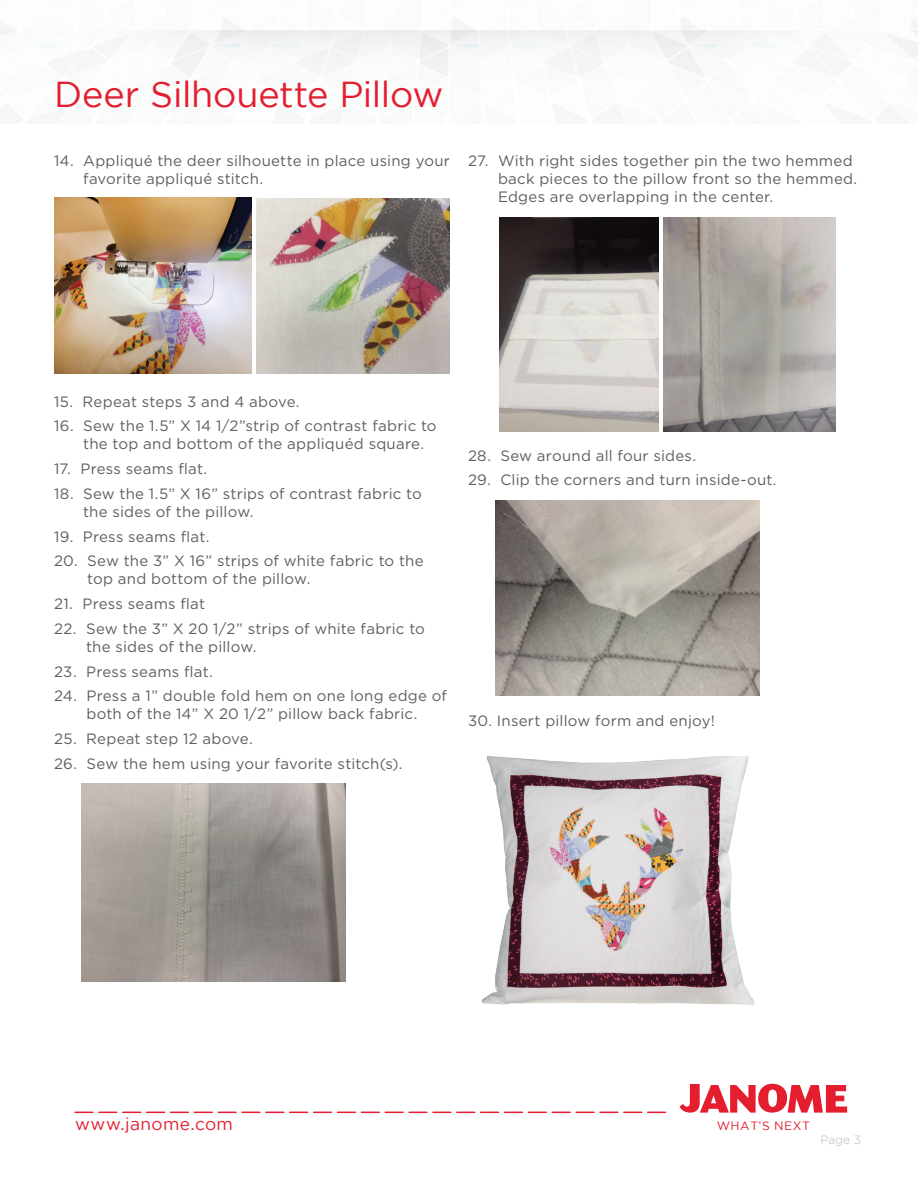
<style>
.page{position:relative;width:918px;height:1188px;background:#fff}
.page>*{position:absolute;margin:0;border:0;box-sizing:border-box;transform-origin:0 0}
.t1{font:36px "Gotham";letter-spacing:-.005em;color:#e41d2f}
.t2{font:17.25px "Gotham";letter-spacing:.025em;color:#e41d2f}
.t3{font:15px/18px "Gotham HTF";letter-spacing:.015em;color:#5f5f62}
.t4{font:12px "Gotham";letter-spacing:.045em;color:#e41d2f}
.t5{font:300 12px "Gotham HTF";color:#babbbe}
</style>
<div class="page">
<svg style="left:51px;top:30px;width:816px;height:66px"></svg>
<svg style="left:680px;top:1084px;width:167px;height:29px"></svg>
<svg style="left:75px;top:1112px;width:591px;height:1px"></svg>
<img style="left:54px;top:198px;width:198px;height:176px">
<img style="left:257px;top:198px;width:192px;height:176px">
<img style="left:81px;top:783px;width:265px;height:198px">
<img style="left:500px;top:217px;width:159px;height:214px">
<img style="left:663px;top:217px;width:173px;height:215px">
<img style="left:496px;top:501px;width:263px;height:195px">
<img style="left:482px;top:756px;width:272px;height:249px">
<h1 class="t1" style="left:54px;top:75px;width:391px">Deer Silhouette Pillow</h1>
<p class="t3" style="left:83px;top:151px;width:368px;text-indent:-29px">14. Appliqué the deer silhouette in place using your favorite appliqué stitch.</p>
<p class="t3" style="left:498px;top:151px;width:361px;text-indent:-30px">27. With right sides together pin the two hemmed back pieces to the pillow front so the hemmed.<br>Edges are overlapping in the center.</p>
<p class="t3" style="left:54px;top:392px;width:247px">15. Repeat steps 3 and 4 above.</p>
<p class="t3" style="left:83px;top:417px;width:355px;text-indent:-29px">16. Sew the 1.5” X 14 1/2”strip of contrast fabric to the top and bottom of the appliquéd square.</p>
<p class="t3" style="left:54px;top:460px;width:155px">17. Press seams flat.</p>
<p class="t3" style="left:83px;top:484px;width:340px;text-indent:-29px">18. Sew the 1.5” X 16” strips of contrast fabric to the sides of the pillow.</p>
<p class="t3" style="left:54px;top:527px;width:157px">19. Press seams flat.</p>
<p class="t3" style="left:87px;top:552px;width:338px;text-indent:-33px">20. Sew the 3” X 16” strips of white fabric to the top and bottom of the pillow.</p>
<p class="t3" style="left:54px;top:595px;width:153px">21. Press seams flat</p>
<p class="t3" style="left:86px;top:619px;width:340px;text-indent:-32px">22. Sew the 3” X 20 1/2” strips of white fabric to the sides of the pillow.</p>
<p class="t3" style="left:54px;top:662px;width:160px">23. Press seams flat.</p>
<p class="t3" style="left:54px;top:687px;width:395px;text-align:center">24. Press a 1” double fold hem on one long edge of both of the 14” X 20 1/2” pillow back fabric.</p>
<p class="t3" style="left:54px;top:730px;width:200px">25. Repeat step 12 above.</p>
<p class="t3" style="left:54px;top:754px;width:350px">26. Sew the hem using your favorite stitch(s).</p>
<p class="t3" style="left:468px;top:446px;width:230px">28. Sew around all four sides.</p>
<p class="t3" style="left:468px;top:471px;width:310px">29. Clip the corners and turn inside-out.</p>
<p class="t3" style="left:468px;top:712px;width:248px">30. Insert pillow form and enjoy!</p>
<p class="t2" style="left:75px;top:1114px;width:159px">www.janome.com</p>
<p class="t4" style="left:717px;top:1119px;width:95px">WHAT’S NEXT</p>
<p class="t5" style="left:820px;top:1133px;width:42px">Page 3</p>
</div>
